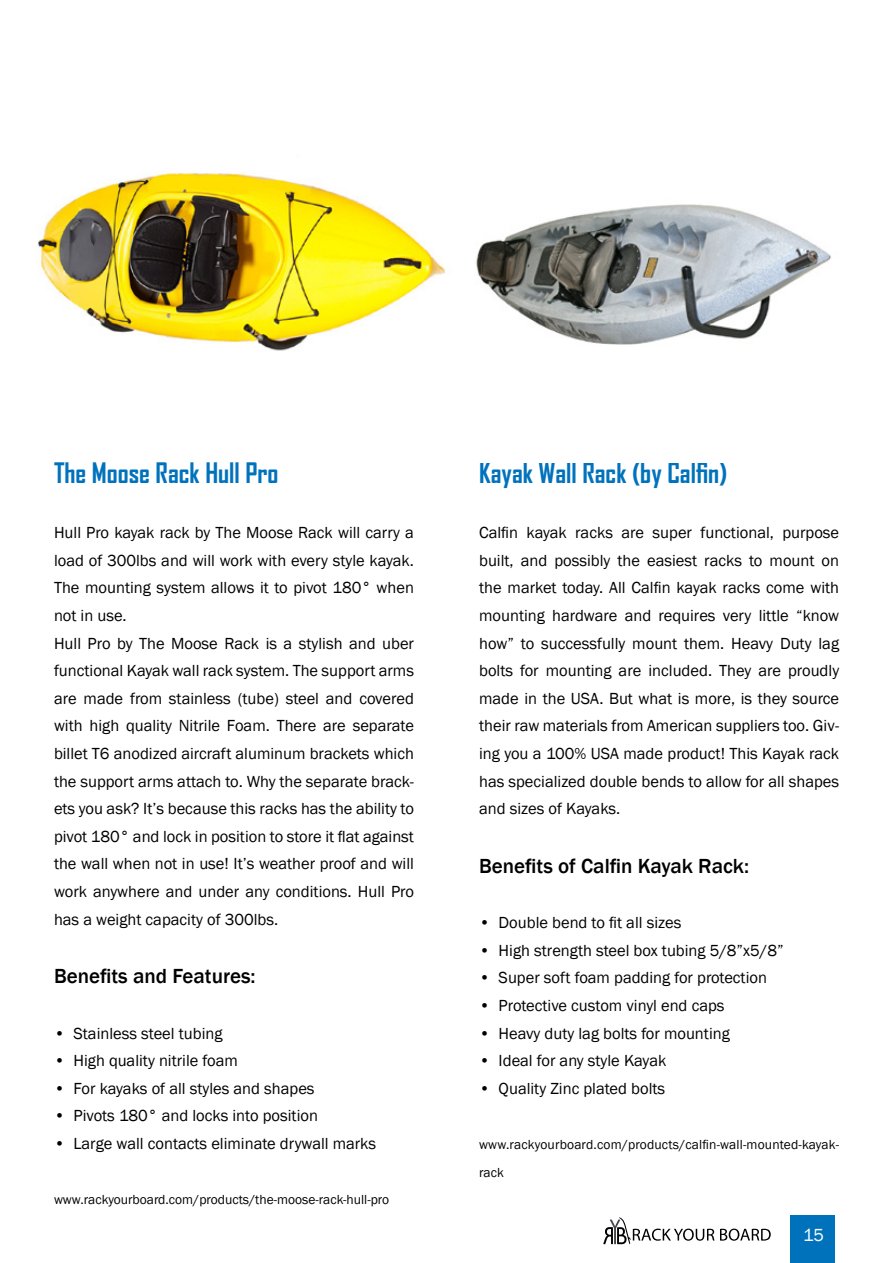
<style>
.page{position:relative;width:893px;height:1263px;background:#fff}
.page>*{position:absolute;margin:0;border:0;box-sizing:border-box;transform-origin:0 0}
.t1{font:700 27px "Agency FB";color:#0072bc}
.t2{font:500 21px "Franklin Gothic";color:#000}
.t3{font:18px "Franklin Gothic";color:#fff}
.t4{font:16.5px/27.6px "Franklin Gothic";color:#000;text-align:justify}
.t5{font:13.5px/27.6px "Franklin Gothic";color:#000}
</style>
<div class="page">
<div style="left:790px;top:1215px;width:45px;height:48px;background:#0072bc"></div>
<svg style="left:603px;top:1217px;width:168px;height:27px"></svg>
<img style="left:37px;top:171px;width:409px;height:180px">
<img style="left:476px;top:204px;width:355px;height:141px">
<h1 class="t1" style="left:54px;top:456px;width:226px">The Moose Rack Hull Pro</h1>
<p class="t4" style="left:54px;top:519px;width:362px;text-align:left">Hull Pro kayak rack by The Moose Rack will carry a load of 300lbs and will work with every style kayak.<br>The mounting system allows it to pivot 180° when not in use.<br>Hull Pro by The Moose Rack is a stylish and uber functional Kayak wall rack system. The support arms are made from stainless (tube) steel and covered with high quality Nitrile Foam. There are separate billet T6 anodized aircraft aluminum brackets which the support arms attach to. Why the separate brack&shy;ets you ask? It’s because this racks has the ability to pivot 180° and lock in position to store it flat against the wall when not in use! It’s weather proof and will work anywhere and under any conditions. Hull Pro has a weight capacity of 300lbs.</p>
<p class="t2" style="left:54px;top:963px;width:203px">Benefits and Features:</p>
<p class="t4" style="left:54px;top:1019px;width:170px">• Stainless steel tubing</p>
<p class="t4" style="left:54px;top:1047px;width:185px">• High quality nitrile foam</p>
<p class="t4" style="left:54px;top:1075px;width:262px">• For kayaks of all styles and shapes</p>
<p class="t4" style="left:54px;top:1102px;width:265px">• Pivots 180° and locks into position</p>
<p class="t4" style="left:54px;top:1130px;width:324px">• Large wall contacts eliminate drywall marks</p>
<p class="t5" style="left:54px;top:1186px;width:337px">www.rackyourboard.com/products/the-moose-rack-hull-pro</p>
<h1 class="t1" style="left:479px;top:456px;width:250px">Kayak Wall Rack (by Calfin)</h1>
<p class="t4" style="left:479px;top:519px;width:362px">Calfin kayak racks are super functional, purpose built, and possibly the easiest racks to mount on the market today. All Calfin kayak racks come with mounting hardware and requires very little “know how” to successfully mount them. Heavy Duty lag bolts for mounting are included. They are proudly made in the USA. But what is more, is they source their raw materials from American suppliers too. Giv&shy;ing you a 100% USA made product! This Kayak rack has specialized double bends to allow for all shapes and sizes of Kayaks.</p>
<p class="t2" style="left:479px;top:853px;width:272px">Benefits of Calfin Kayak Rack:</p>
<p class="t4" style="left:479px;top:909px;width:204px">• Double bend to fit all sizes</p>
<p class="t4" style="left:479px;top:937px;width:306px">• High strength steel box tubing 5/8”x5/8”</p>
<p class="t4" style="left:479px;top:964px;width:289px">• Super soft foam padding for protection</p>
<p class="t4" style="left:479px;top:992px;width:247px">• Protective custom vinyl end caps</p>
<p class="t4" style="left:479px;top:1019px;width:252px">• Heavy duty lag bolts for mounting</p>
<p class="t4" style="left:479px;top:1047px;width:189px">• Ideal for any style Kayak</p>
<p class="t4" style="left:479px;top:1075px;width:188px">• Quality Zinc plated bolts</p>
<p class="t5" style="left:479px;top:1131px;width:361px">www.rackyourboard.com/products/calfin-wall-mounted-kayak&shy;rack</p>
<p class="t3" style="left:803px;top:1223px;width:22px">15</p>
</div>
